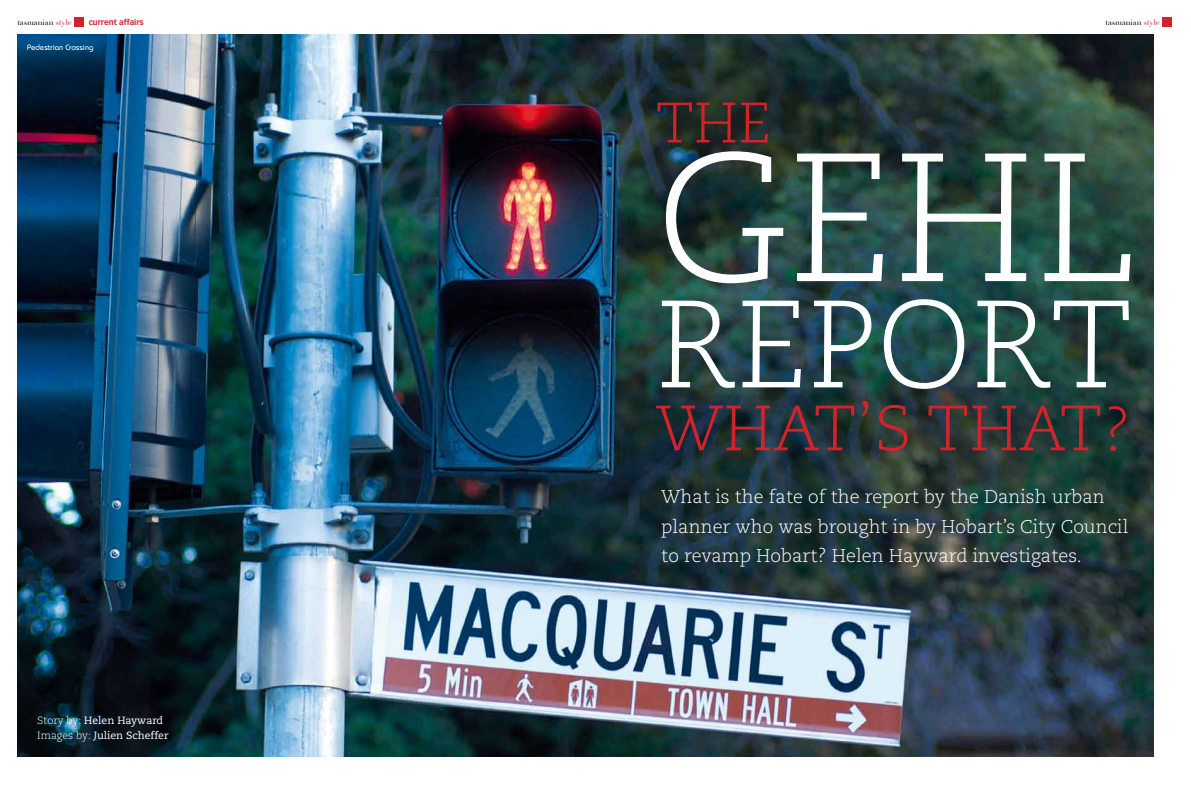
<style>
.page{position:relative;width:1191px;height:794px;background:#fff}
.page>*{position:absolute;margin:0;border:0;box-sizing:border-box;transform-origin:0 0}
.t1{font:300 182.17px "Caecilia LT Std";color:#fff}
.t2{font:300 123.81px "Caecilia LT Std";color:#fff}
.t3{font:300 63.79px "Caecilia LT Std";color:#d2232a}
.t4{font:300 56.88px "Caecilia LT Std";color:#d2232a}
.t5{font:300 18.38px/29.2px "Caecilia LT Std";color:#fff}
.t6{font:10.5px/15.8px "Caecilia LT Std";color:#fff}
.t7{font:7.88px "Didot";color:#000}
.t8{font:500 7.88px "Bauhaus Std";color:#fff}
.t9{font:700 7.88px "Vectora LT Std";color:#d2232a}
.s1{color:#d2232a}
.s2{font-weight:300}
.s3{font-size:56.79px}
</style>
<div class="page">
<img style="left:17px;top:35px;width:1136px;height:721px">
<div style="left:74px;top:17px;width:10px;height:10px;background:#d2232a"></div>
<div style="left:1162px;top:17px;width:10px;height:10px;background:#d2232a"></div>
<p class="t7" style="left:17px;top:17px;width:56px">!"#$"%&amp;"% <span class="s1">#!()*</span></p>
<p class="t9" style="left:89px;top:17px;width:56px">current affairs</p>
<p class="t7" style="left:1105px;top:17px;width:56px">!"#$"%&amp;"%'<span class="s1">#!()*</span></p>
<p class="t8" style="left:27px;top:42px;width:68px">Pedestrian Crossing</p>
<p class="t6" style="left:37px;top:712px;width:133px"><span class="s2">Story by:</span> Helen Hayward<br><span class="s2">Images by:</span> Julien Scheffer</p>
<h3 class="t4" style="left:655px;top:91px;width:117px">THE</h3>
<h1 class="t1" style="left:655px;top:116px;width:483px">GEHL</h1>
<h2 class="t2" style="left:655px;top:275px;width:479px">REPORT</h2>
<h3 class="t3" style="left:655px;top:392px;width:476px">WHAT’S THAT<span class="s3">?</span></h3>
<p class="t5" style="left:661px;top:483px;width:469px">What is the fate of the report by the Danish urban planner who was brought in by Hobart’s City Council to revamp Hobart? Helen Hayward investigates.</p>
</div>
